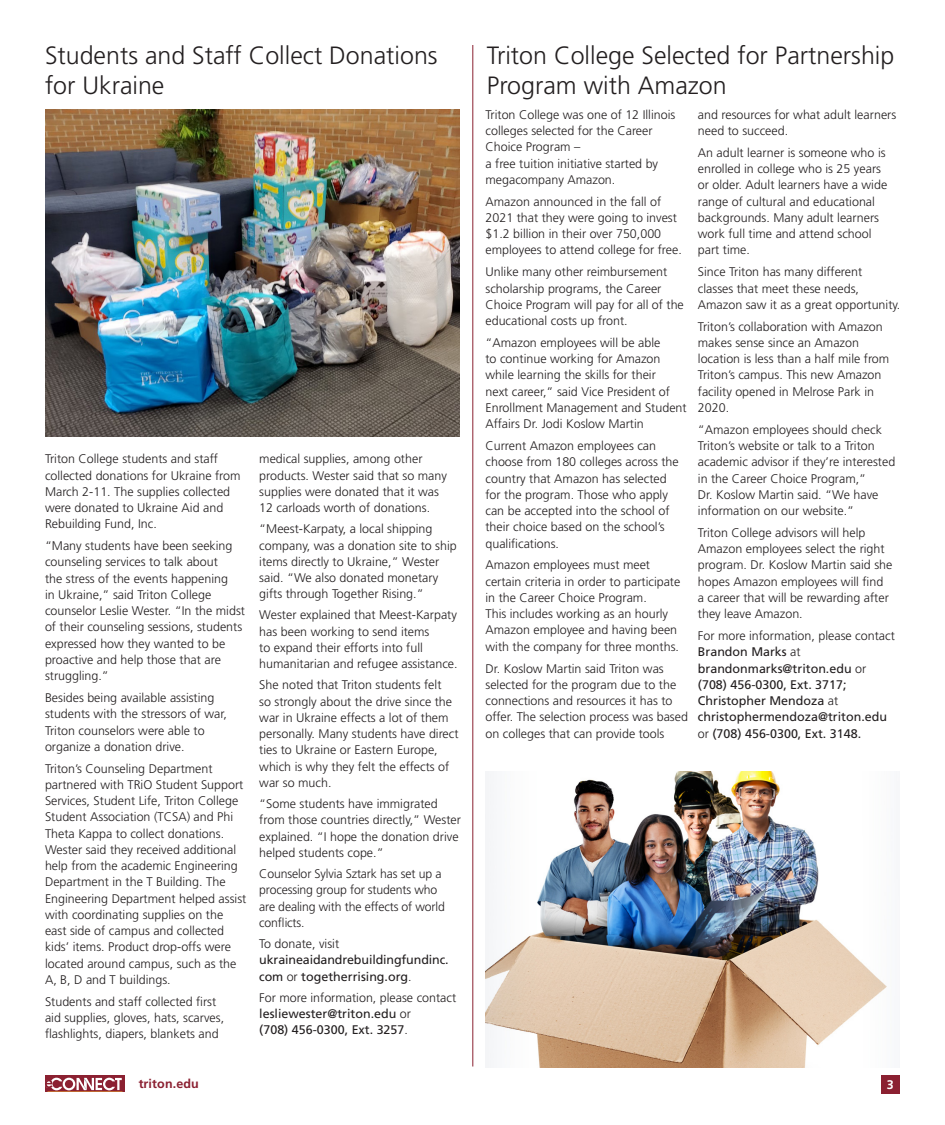
<style>
.page{position:relative;width:945px;height:1125px;background:#fff}
.page>*{position:absolute;margin:0;border:0;box-sizing:border-box;transform-origin:0 0}
.t1{font:300 25px/30px "Frutiger";color:#231f20}
.t2{font:300 12.5px/16.2px "Frutiger";color:#231f20}
.t3{font:12.5px/16.2px "Frutiger";color:#231f20}
.t4{font:700 12.5px "Frutiger";letter-spacing:.01em;color:#8b2031}
.t5{font:700 12.5px "Frutiger";color:#fff}
.s1{font-weight:300}
</style>
<div class="page">
<div style="left:881px;top:1076px;width:19px;height:18px;background:#8b2031"></div>
<img style="left:45px;top:109px;width:415px;height:328px">
<hr style="left:472px;top:45px;width:1px;height:1022px;background:#8b2031">
<img style="left:485px;top:771px;width:402px;height:297px">
<svg style="left:45px;top:1076px;width:80px;height:16px"></svg>
<hr style="left:48px;top:1092px;width:74px;height:1px;background:#f8b432">
<svg style="left:45px;top:1078px;width:77px;height:12px"></svg>
<p class="t1" style="left:45px;top:40px;width:394px">Students and Staff Collect Donations for Ukraine</p>
<p class="t1" style="left:487px;top:40px;width:409px">Triton College Selected for Partnership<br>Program with Amazon</p>
<p class="t2" style="left:698px;top:107px;width:200px">and resources for what adult learners need to succeed.</p>
<p class="t2" style="left:698px;top:145px;width:191px">An adult learner is someone who is enrolled in college who is 25 years or older. Adult learners have a wide range of cultural and educational backgrounds. Many adult learners work full time and attend school part time.</p>
<p class="t2" style="left:698px;top:264px;width:204px">Since Triton has many different classes that meet these needs,<br>Amazon saw it as a great opportunity.</p>
<p class="t2" style="left:698px;top:318px;width:193px">Triton’s collaboration with Amazon makes sense since an Amazon location is less than a half mile from<br>Triton’s campus. This new Amazon facility opened in Melrose Park in<br>2020.</p>
<p class="t2" style="left:698px;top:422px;width:199px">“Amazon employees should check Triton’s website or talk to a Triton academic advisor if they’re interested in the Career Choice Program,”<br>Dr. Koslow Martin said. “We have information on our website.”</p>
<p class="t2" style="left:698px;top:525px;width:196px">Triton College advisors will help<br>Amazon employees select the right program. Dr. Koslow Martin said she hopes Amazon employees will find a career that will be rewarding after they leave Amazon.</p>
<p class="t3" style="left:698px;top:628px;width:199px"><span class="s1">For more information, please contact<br></span>Brandon Marks <span class="s1">at </span>brandonmarks@triton.edu <span class="s1">or </span>(708) 456-0300, Ext. 3717;<br>Christopher Mendoza <span class="s1">at </span>christophermendoza@triton.edu <span class="s1">or</span> (708) 456-0300, Ext. 3148.</p>
<p class="t2" style="left:486px;top:107px;width:191px">Triton College was one of 12 Illinois colleges selected for the Career<br>Choice Program –<br>a free tuition initiative started by megacompany Amazon.</p>
<p class="t2" style="left:486px;top:193px;width:198px">Amazon announced in the fall of 2021 that they were going to invest $1.2 billion in their over 750,000 employees to attend college for free.</p>
<p class="t2" style="left:486px;top:264px;width:200px">Unlike many other reimbursement scholarship programs, the Career Choice Program will pay for all of the educational costs up front.</p>
<p class="t2" style="left:486px;top:335px;width:203px">“Amazon employees will be able<br>to continue working for Amazon while learning the skills for their<br>next career,” said Vice President of Enrollment Management and Student Affairs Dr. Jodi Koslow Martin</p>
<p class="t2" style="left:486px;top:438px;width:195px">Current Amazon employees can choose from 180 colleges across the country that Amazon has selected for the program. Those who apply can be accepted into the school of their choice based on the school’s qualifications.</p>
<p class="t2" style="left:486px;top:557px;width:196px">Amazon employees must meet certain criteria in order to participate in the Career Choice Program.<br>This includes working as an hourly Amazon employee and having been with the company for three months.</p>
<p class="t2" style="left:486px;top:660px;width:204px">Dr. Koslow Martin said Triton was selected for the program due to the connections and resources it has to offer. The selection process was based on colleges that can provide tools</p>
<p class="t2" style="left:45px;top:451px;width:197px">Triton College students and staff collected donations for Ukraine from<br>March 2-11. The supplies collected were donated to Ukraine Aid and<br>Rebuilding Fund, Inc.</p>
<p class="t2" style="left:45px;top:538px;width:202px">“Many students have been seeking counseling services to talk about<br>the stress of the events happening<br>in Ukraine,” said Triton College counselor Leslie Wester. “In the midst of their counseling sessions, students expressed how they wanted to be proactive and help those that are struggling.”</p>
<p class="t2" style="left:45px;top:690px;width:183px">Besides being available assisting students with the stressors of war,<br>Triton counselors were able to organize a donation drive.</p>
<p class="t2" style="left:45px;top:760px;width:203px">Triton’s Counseling Department partnered with TRiO Student Support Services, Student Life, Triton College Student Association (TCSA) and Phi Theta Kappa to collect donations.<br>Wester said they received additional help from the academic Engineering Department in the T Building. The Engineering Department helped assist with coordinating supplies on the east side of campus and collected kids’ items. Product drop-offs were located around campus, such as the A, B, D and T buildings.</p>
<p class="t2" style="left:45px;top:994px;width:181px">Students and staff collected first aid supplies, gloves, hats, scarves, flashlights, diapers, blankets and</p>
<p class="t2" style="left:259px;top:451px;width:189px">medical supplies, among other products. Wester said that so many supplies were donated that it was<br>12 carloads worth of donations.</p>
<p class="t2" style="left:259px;top:521px;width:199px">“Meest-Karpaty, a local shipping company, was a donation site to ship items directly to Ukraine,” Wester said. “We also donated monetary gifts through Together Rising.”</p>
<p class="t2" style="left:259px;top:607px;width:200px">Wester explained that Meest-Karpaty has been working to send items<br>to expand their efforts into full humanitarian and refugee assistance.</p>
<p class="t2" style="left:259px;top:677px;width:201px">She noted that Triton students felt<br>so strongly about the drive since the war in Ukraine effects a lot of them personally. Many students have direct ties to Ukraine or Eastern Europe, which is why they felt the effects of war so much.</p>
<p class="t2" style="left:259px;top:796px;width:203px">“Some students have immigrated from those countries directly,” Wester explained. “I hope the donation drive helped students cope.”</p>
<p class="t2" style="left:259px;top:866px;width:187px">Counselor Sylvia Sztark has set up a processing group for students who are dealing with the effects of world conflicts.</p>
<p class="t3" style="left:259px;top:936px;width:191px"><span class="s1">To donate, visit </span>ukraineaidandrebuildingfundinc. com <span class="s1">or</span> togetherrising.org<span class="s1">.</span></p>
<p class="t3" style="left:259px;top:989px;width:199px"><span class="s1">For more information, please contact </span>lesliewester@triton.edu <span class="s1">or<br></span>(708) 456-0300, Ext. 3257<span class="s1">.</span></p>
<p class="t4" style="left:139px;top:1076px;width:62px">triton.edu</p>
<p class="t5" style="left:887px;top:1077px;width:8px">3</p>
</div>
